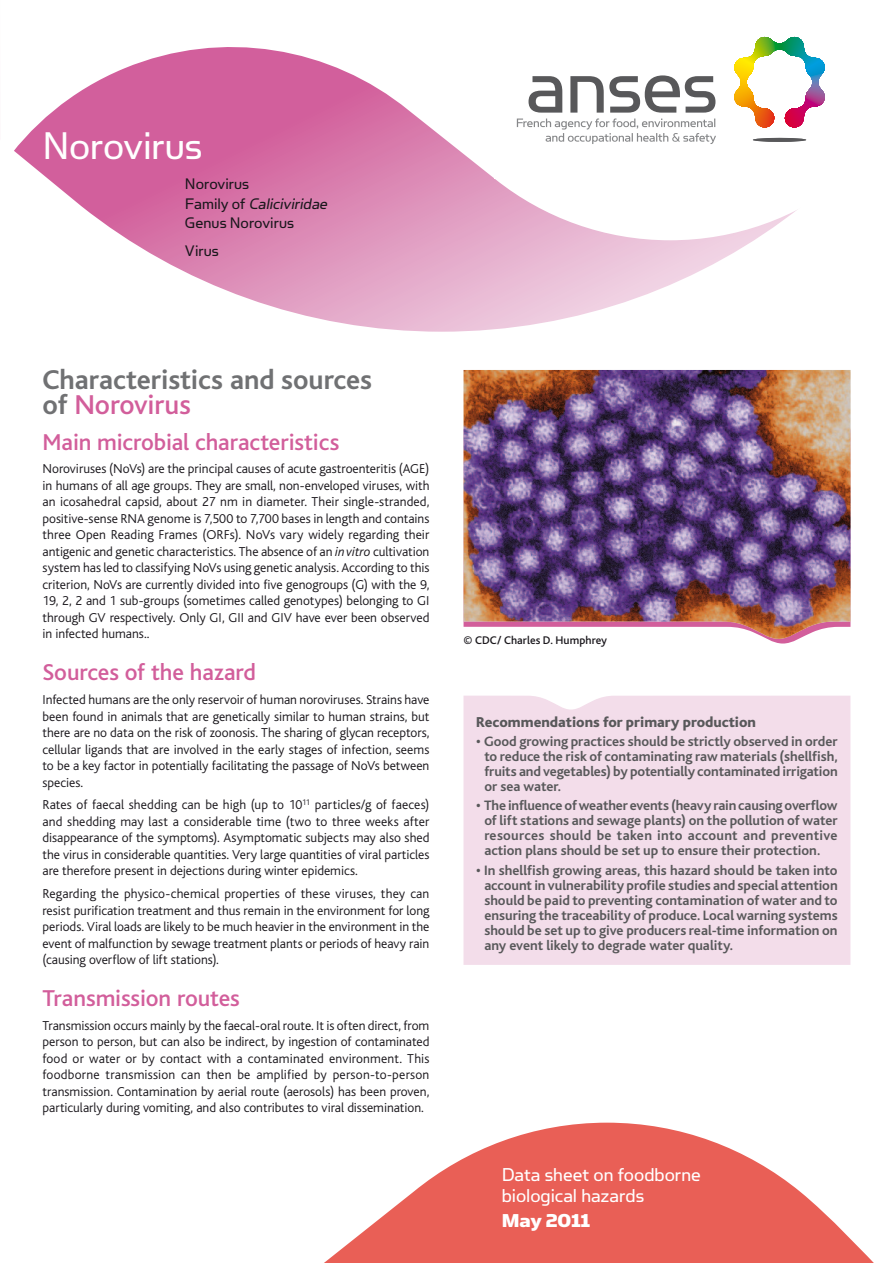
<style>
.page{position:relative;width:893px;height:1263px;background:#fff}
.page>*{position:absolute;margin:0;border:0;box-sizing:border-box;transform-origin:0 0}
.t1{font:43.5px "Simian Text Orangutan";letter-spacing:-.005em;color:#fff}
.t2{font:700 28.5px/25.5px "Bliss";letter-spacing:-.005em;color:#707173}
.t3{font:500 24px "Bliss";letter-spacing:-.005em;color:#d25e9b}
.t4{font:21px/21px "Simian Text Orangutan";color:#fff}
.t5{font:21px "Simian Text Chimpanzee";color:#fff}
.t6{font:17.25px/19.5px "Simian Text Orangutan";color:#1a171c}
.t7{font:800 15px "Bliss";color:#58585a}
.t8{font:700 14.25px/15px "Bliss";letter-spacing:-.005em;color:#58585a;text-align:justify}
.t9{font:300 13.5px/16.5px "Bliss";letter-spacing:-.005em;color:#1a171c;text-align:justify}
.t10{font:500 11.7px "Bliss";letter-spacing:.005em;color:#1a171c}
.s1{font-style:italic}
.s2{font-weight:500;color:#d25e9b}
</style>
<div class="page">
<svg style="left:129px;top:240px;width:625px;height:92px"></svg>
<svg style="left:14px;top:47px;width:783px;height:193px"></svg>
<svg style="left:324px;top:1123px;width:550px;height:140px;fill:#e95f56"></svg>
<div style="left:494px;top:0;width:364px;height:178px;background:#fff"></div>
<svg style="left:734px;top:37px;width:91px;height:91px"></svg>
<hr style="left:778px;top:82px;width:3px;height:47px;background:#e2001a">
<hr style="left:753px;top:138px;width:53px;height:4px;background:#58585a;border-radius:50%">
<svg style="left:517px;top:75px;width:199px;height:69px"></svg>
<div style="left:463px;top:696px;width:387px;height:269px;background:#f3ddea"></div>
<img style="left:464px;top:370px;width:386px;height:269px">
<h1 class="t1" style="left:43px;top:121px;width:162px">Norovirus</h1>
<p class="t6" style="left:185px;top:174px;width:147px">Norovirus<br>Fa m i l y o f <span class="s1">Caliciviridae<br></span>Genus Norovirus</p>
<p class="t6" style="left:185px;top:241px;width:35px">Virus</p>
<h2 class="t2" style="left:43px;top:367px;width:331px">Characteristics and sources of <span class="s2">Norovirus</span></h2>
<h3 class="t3" style="left:43px;top:429px;width:298px">Main microbial characteristics</h3>
<p class="t9" style="left:43px;top:461px;width:388px">Noroviruses (NoVs) are the principal causes of acute gastroenteritis (AGE) in humans of all age groups. They are small, non-enveloped viruses, with an icosahedral capsid, about 27 nm in diameter. Their single-stranded, positive-sense RNA genome is 7,500 to 7,700 bases in length and contains three Open Reading Frames (ORFs). NoVs vary widely regarding their antigenic and genetic characteristics. The absence of an <span class="s1">in vitro</span> cultivation system has led to classifying NoVs using genetic analysis. According to this criterion, NoVs are currently divided into five genogroups (G) with the 9, 19, 2, 2 and 1 sub-groups (sometimes called genotypes) belonging to GI through GV respectively. Only GI, GII and GIV have ever been observed in infected humans..</p>
<h3 class="t3" style="left:43px;top:660px;width:215px">Sources of the hazard</h3>
<p class="t9" style="left:43px;top:692px;width:388px">Infected humans are the only reservoir of human noroviruses. Strains have been found in animals that are genetically similar to human strains, but there are no data on the risk of zoonosis. The sharing of glycan receptors, cellular ligands that are involved in the early stages of infection, seems to be a key factor in potentially facilitating the passage of NoVs between species.</p>
<p class="t9" style="left:43px;top:797px;width:388px">Rates of faecal shedding can be high (up to 10<sup>11</sup> particles/g of faeces) and shedding may last a considerable time (two to three weeks after disappearance of the symptoms). Asymptomatic subjects may also shed the virus in considerable quantities. Very large quantities of viral particles are therefore present in dejections during winter epidemics.</p>
<p class="t9" style="left:43px;top:886px;width:388px">Regarding the physico-chemical properties of these viruses, they can resist purification treatment and thus remain in the environment for long periods. Viral loads are likely to be much heavier in the environment in the event of malfunction by sewage treatment plants or periods of heavy rain (causing overflow of lift stations).</p>
<h3 class="t3" style="left:43px;top:985px;width:199px">Transmission routes</h3>
<p class="t9" style="left:43px;top:1017px;width:388px">Transmission occurs mainly by the faecal-oral route. It is often direct, from person to person, but can also be indirect, by ingestion of contaminated food or water or by contact with a contaminated environment. This foodborne transmission can then be amplified by person-to-person transmission. Contamination by aerial route (aerosols) has been proven, particularly during vomiting, and also contributes to viral dissemination.</p>
<p class="t10" style="left:464px;top:634px;width:145px">© CDC/ Charles D. Humphrey</p>
<p class="t7" style="left:476px;top:714px;width:281px">Recommendations for primary production</p>
<p class="t8" style="left:484px;top:734px;width:355px;text-indent:-8px">• Good growing practices should be strictly observed in order to reduce the risk of contaminating raw materials (shellfish, fruits and vegetables) by potentially contaminated irrigation or sea water.</p>
<p class="t8" style="left:484px;top:798px;width:355px;text-indent:-8px">• The influence of weather events (heavy rain causing overflow of lift stations and sewage plants) on the pollution of water resources should be taken into account and preventive action plans should be set up to ensure their protection.</p>
<p class="t8" style="left:484px;top:863px;width:355px;text-indent:-8px">• In shellfish growing areas, this hazard should be taken into account in vulnerability profile studies and special attention should be paid to preventing contamination of water and to ensuring the traceability of produce. Local warning systems should be set up to give producers real-time information on any event likely to degrade water quality.</p>
<h3 class="t4" style="left:502px;top:1164px;width:201px">Data sheet on foodborne biological hazards</h3>
<h3 class="t5" style="left:502px;top:1208px;width:90px">May 2011</h3>
</div>
